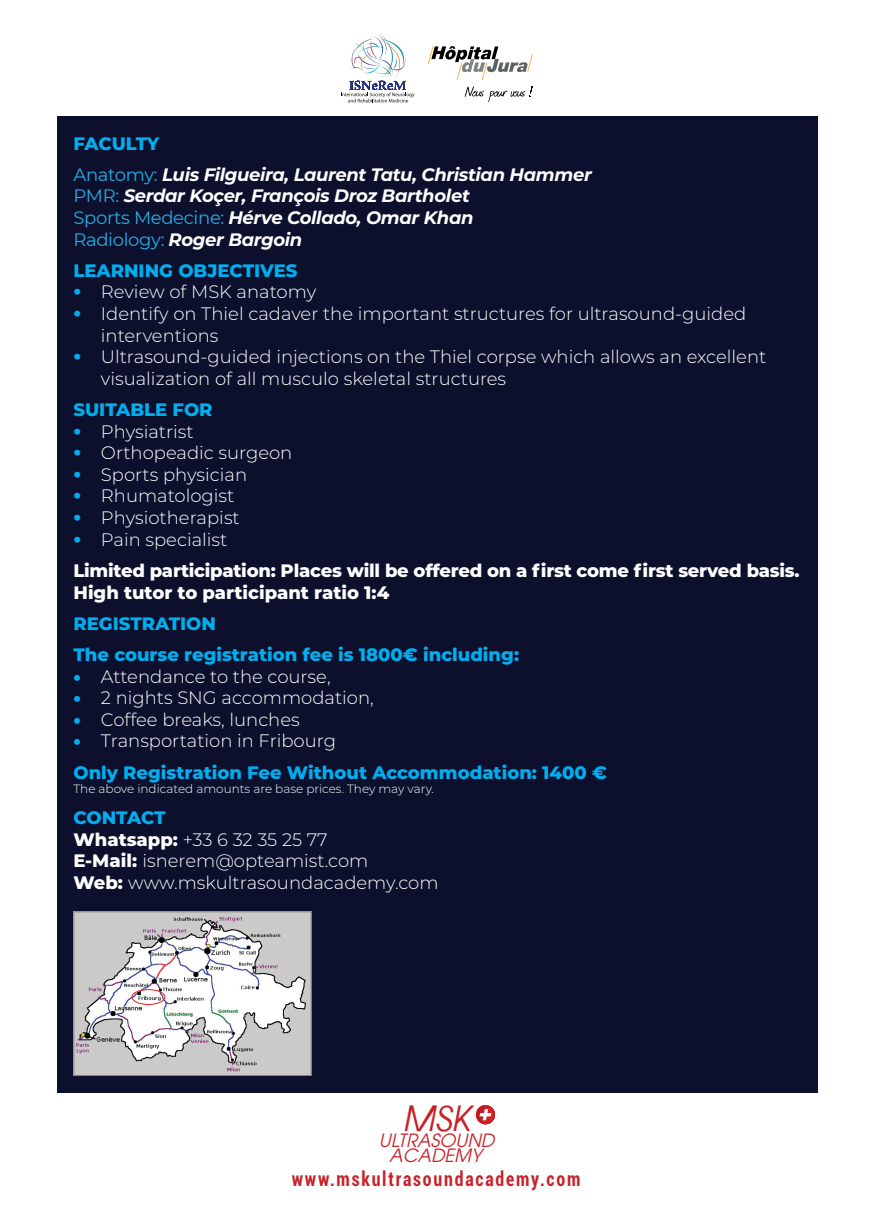
<style>
.page{position:relative;width:874px;height:1225px;background:#fff}
.page>*{position:absolute;margin:0;border:0;box-sizing:border-box;transform-origin:0 0}
.t1{font:43.2px "Avant Garde Italic T.";color:#c82228}
.t2{font:700 condensed 20px "Roboto";letter-spacing:.1em;color:#c82229;scale:.89 1}
.t3{font:italic 18.2px "Avant Garde LT";color:#c82228}
.t4{font:300 18px/21.6px "Montserrat";color:#fff}
.t5{font:800 18px/31.2px "Montserrat";color:#00aeef}
.t6{font:italic 700 18px/21.6px "Montserrat";letter-spacing:-.02em;color:#fff}
.t7{font:800 18px/31.2px "Montserrat";letter-spacing:-.015em;color:#fff}
.t8{font:300 12px "Montserrat";color:#fff}
.s1{font-weight:800;font-style:normal;color:#00aeef}
.s2{font-weight:400;font-style:normal;color:#27abe2}
.s3{font-weight:900;color:#00aeef}
.s4{font-weight:300}
.s5{font-weight:900}
.s6{font-weight:300;color:#fff}
.s7{font-weight:800;color:#00aeef}
.s8{font-weight:800}
</style>
<div class="page">
<div style="left:57px;top:117px;width:759px;height:976px;background:#0d102d"></div>
<svg style="left:475px;top:1105px;width:20px;height:19px"></svg>
<img style="left:73px;top:911px;width:238px;height:164px">
<div style="left:131px;top:989px;width:34px;height:16px;border:1px solid #ee2026;border-radius:50%"></div>
<svg style="left:427px;top:46px;width:105px;height:34px"></svg>
<svg style="left:464px;top:86px;width:68px;height:16px"></svg>
<svg style="left:341px;top:33px;width:74px;height:69px"></svg>
<p class="t6" style="left:73px;top:127px;width:519px;line-height:31.2px"><span class="s1">FACULTY<br></span><span class="s2">Anatomy:</span> Luis Filgueira, Laurent Tatu, Christian Hammer</p>
<p class="t6" style="left:73px;top:184px;width:401px"><span class="s2">PMR:</span> Serdar Koçer, François Droz Bartholet<br><span class="s2">Sports Medecine:</span> Hérve Collado, Omar Khan<br><span class="s2">Radiology:</span> Roger Bargoin</p>
<p class="t5" style="left:73px;top:254px;width:225px">LEARNING OBJECTIVES</p>
<p class="t4" style="left:73px;top:281px;width:244px"><span class="s3">•</span> Review of MSK anatomy</p>
<p class="t4" style="left:101px;top:302px;width:646px;text-indent:-27px"><span class="s3">•</span> Identify on Thiel cadaver the important structures for ultrasound-guided interventions</p>
<p class="t4" style="left:101px;top:345px;width:666px;text-indent:-27px"><span class="s3">•</span> Ultrasound-guided injections on the Thiel corpse which allows an excellent visualization of all musculo skeletal structures</p>
<p class="t5" style="left:73px;top:393px;width:140px">SUITABLE FOR</p>
<p class="t4" style="left:73px;top:420px;width:121px"><span class="s3">•</span> Physiatrist</p>
<p class="t4" style="left:73px;top:441px;width:220px"><span class="s3">•</span> Orthopeadic surgeon</p>
<p class="t4" style="left:73px;top:463px;width:175px"><span class="s3">•</span> Sports physician</p>
<p class="t4" style="left:73px;top:485px;width:162px"><span class="s3">•</span> Rhumatologist</p>
<p class="t4" style="left:73px;top:506px;width:168px"><span class="s3">•</span> Physiotherapist</p>
<p class="t7" style="left:73px;top:523px;width:727px"><span class="s3">•</span> <span class="s4">Pain specialist<br></span>Limited participation: Places will be offered on a first come first served basis.</p>
<p class="t7" style="left:73px;top:575px;width:317px">High tutor to participant ratio 1:4</p>
<p class="t5" style="left:73px;top:607px;width:447px">REGISTRATION<br>The course registration fee is 1800€ including:</p>
<p class="t4" style="left:73px;top:665px;width:258px"><span class="s3">•</span> Attendance to the course,</p>
<p class="t4" style="left:73px;top:686px;width:302px"><span class="s3">•</span> 2 nights SNG accommodation,</p>
<p class="t4" style="left:73px;top:708px;width:228px"><span class="s3">•</span> Coffee breaks, lunches</p>
<p class="t5" style="left:73px;top:724px;width:534px"><span class="s5">•</span> <span class="s6">Transportation in Fribourg<br></span>Only Registration Fee Without Accommodation: 1400 €</p>
<p class="t8" style="left:73px;top:780px;width:362px">The above indicated amounts are base prices. They may vary.</p>
<p class="t4" style="left:73px;top:806px;width:366px"><span class="s7">CONTACT<br></span><span class="s8">Whatsapp:</span> +33 6 32 35 25 77<br><span class="s8">E-Mail:</span> isnerem@opteamist.com<br><span class="s8">Web:</span> www.mskultrasoundacademy.com</p>
<h1 class="t1" style="left:405px;top:1096px;width:68px">MSK</h1>
<p class="t3" style="left:389px;top:1144px;width:94px">ACADEMY</p>
<p class="t3" style="left:378px;top:1129px;width:117px">ULTRASOUND</p>
<p class="t2" style="left:291px;top:1165px;width:326px">www.mskultrasoundacademy.com</p>
</div>
